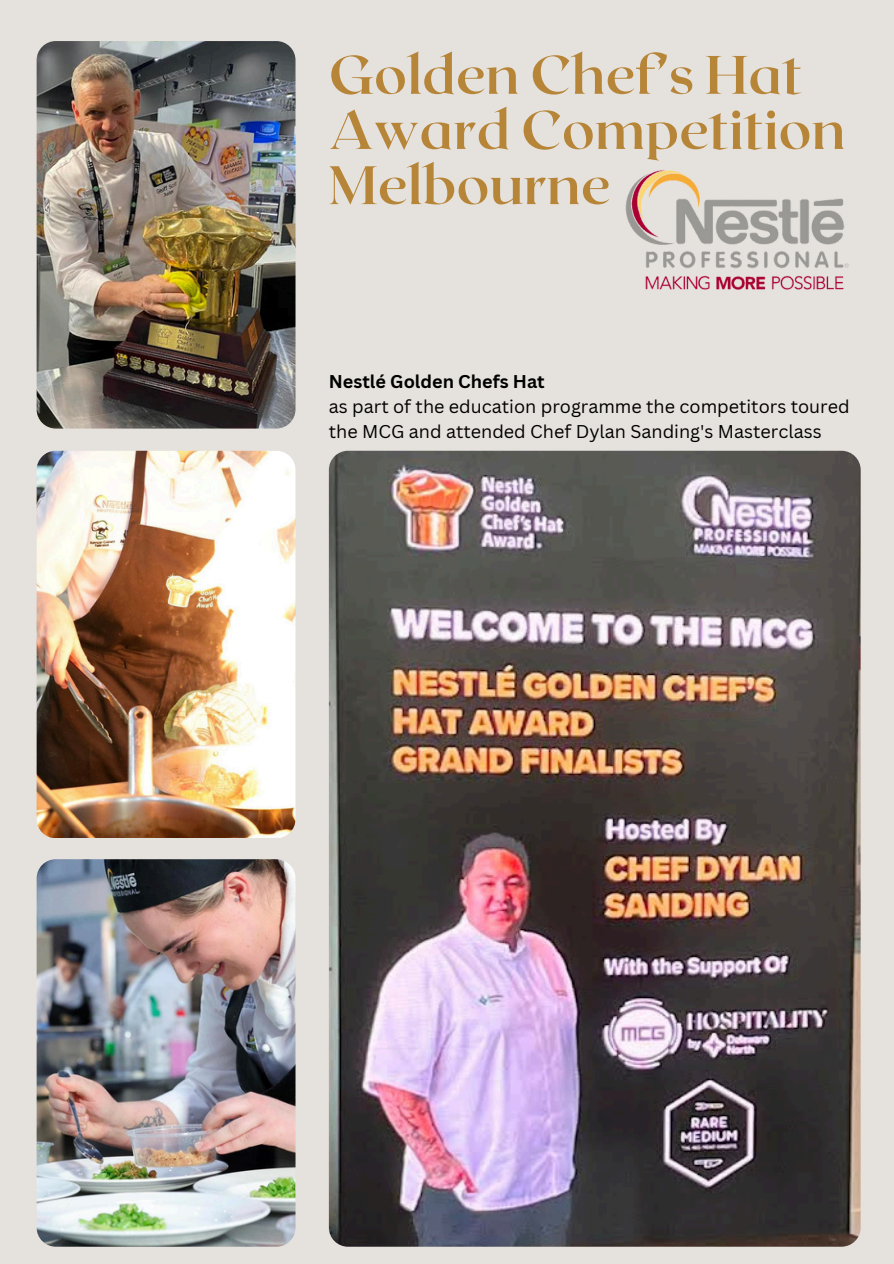
<style>
.page{position:relative;width:894px;height:1264px;background:#fff}
.page>*{position:absolute;margin:0;border:0;box-sizing:border-box;transform-origin:0 0}
.t1{font:700 54px/55.2px "Roxborough CF";color:#b78538}
.t2{font:18px "Canva Sans";color:#000}
.t3{font:700 18px "Canva Sans";color:#000}
</style>
<div class="page">
<div style="left:0;top:0;width:893px;height:1263px;background:#e5e1dc"></div>
<img style="left:37px;top:859px;width:258px;height:387px;border-radius:19px">
<img style="left:37px;top:451px;width:258px;height:387px;border-radius:19px">
<img style="left:37px;top:41px;width:258px;height:387px;border-radius:19px">
<img style="left:329px;top:451px;width:531px;height:794px;border-radius:19px">
<img style="left:625px;top:170px;width:224px;height:120px">
<h1 class="t1" style="left:329px;top:45px;width:518px">Golden Chef’s Hat<br>Award Competition<br>Melbourne</h1>
<p class="t3" style="left:329px;top:369px;width:217px">Nestlé Golden Chefs Hat</p>
<p class="t2" style="left:329px;top:393px;width:522px">as part of the education programme the competitors toured</p>
<p class="t2" style="left:329px;top:418px;width:494px">the MCG and attended Chef Dylan Sanding's Masterclass</p>
</div>
